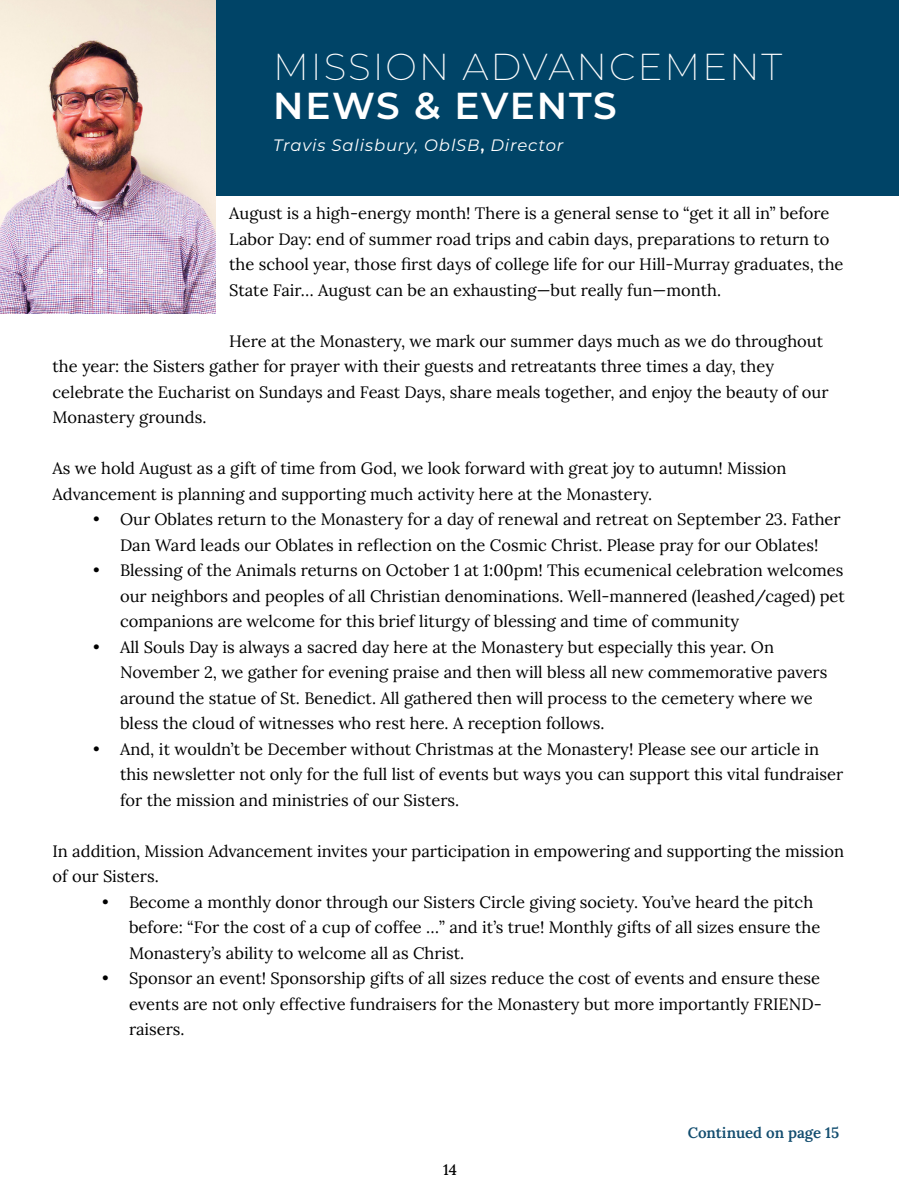
<style>
.page{position:relative;width:900px;height:1200px;background:#fff}
.page>*{position:absolute;margin:0;border:0;box-sizing:border-box;transform-origin:0 0}
.t1{font:200 37.5px "Montserrat";letter-spacing:.05em;color:#fff}
.t2{font:600 37.5px "Montserrat";letter-spacing:.04em;color:#fff}
.t3{font:16.5px/25.5px "Lora";color:#000}
.t4{font:italic 16.5px "Montserrat";letter-spacing:.05em;color:#fff}
.t5{font:600 15px "Lora";color:#124d6f}
.t6{font:500 15px "Lora";color:#000}
.s1{font-weight:600;font-style:normal}
</style>
<div class="page">
<div style="left:212px;top:0;width:687px;height:196px;background:#004467"></div>
<img style="left:0;top:0;width:216px;height:314px">
<p class="t1" style="left:273px;top:42px;width:511px">MISSION ADVANCEMENT</p>
<p class="t2" style="left:273px;top:79px;width:345px">NEWS &amp; EVENTS</p>
<p class="t4" style="left:273px;top:133px;width:292px">Travis Salisbury, OblSB<span class="s1">,</span> Director</p>
<p class="t3" style="left:229px;top:199px;width:616px">August is a high-energy month! There is a general sense to “get it all in” before Labor Day: end of summer road trips and cabin days, preparations to return to the school year, those first days of college life for our Hill-Murray graduates, the State Fair… August can be an exhausting—but really fun—month.</p>
<p class="t3" style="left:53px;top:327px;width:778px;text-indent:177px">Here at the Monastery, we mark our summer days much as we do throughout the year: the Sisters gather for prayer with their guests and retreatants three times a day, they celebrate the Eucharist on Sundays and Feast Days, share meals together, and enjoy the beauty of our Monastery grounds.</p>
<p class="t3" style="left:53px;top:454px;width:736px">As we hold August as a gift of time from God, we look forward with great joy to autumn! Mission<br>Advancement is planning and supporting much activity here at the Monastery.</p>
<p class="t3" style="left:93px;top:505px;width:749px;text-align:center">• Our Oblates return to the Monastery for a day of renewal and retreat on September 23. Father<br>Dan Ward leads our Oblates in reflection on the Cosmic Christ. Please pray for our Oblates!</p>
<p class="t3" style="left:120px;top:556px;width:726px;text-align:justify;text-indent:-27px">• Blessing of the Animals returns on October 1 at 1:00pm! This ecumenical celebration welcomes our neighbors and peoples of all Christian denominations. Well-mannered (leashed/caged) pet companions are welcome for this brief liturgy of blessing and time of community</p>
<p class="t3" style="left:120px;top:633px;width:709px;text-indent:-27px">• All Souls Day is always a sacred day here at the Monastery but especially this year. On November 2, we gather for evening praise and then will bless all new commemorative pavers around the statue of St. Benedict. All gathered then will process to the cemetery where we bless the cloud of witnesses who rest here. A reception follows.</p>
<p class="t3" style="left:120px;top:735px;width:725px;text-indent:-27px">• And, it wouldn’t be December without Christmas at the Monastery! Please see our article in this newsletter not only for the full list of events but ways you can support this vital fundraiser for the mission and ministries of our Sisters.</p>
<p class="t3" style="left:53px;top:837px;width:793px">In addition, Mission Advancement invites your participation in empowering and supporting the mission of our Sisters.</p>
<p class="t3" style="left:129px;top:888px;width:693px;text-indent:-27px">• Become a monthly donor through our Sisters Circle giving society. You’ve heard the pitch before: “For the cost of a cup of coffee …” and it’s true! Monthly gifts of all sizes ensure the<br>Monastery’s ability to welcome all as Christ.</p>
<p class="t3" style="left:129px;top:964px;width:694px;text-align:justify;text-indent:-27px">• Sponsor an event! Sponsorship gifts of all sizes reduce the cost of events and ensure these events are not only effective fundraisers for the Monastery but more importantly FRIEND&shy;raisers.</p>
<p class="t6" style="left:443px;top:1158px;width:15px">14</p>
<p class="t5" style="left:688px;top:1121px;width:153px">Continued on page 15</p>
</div>
